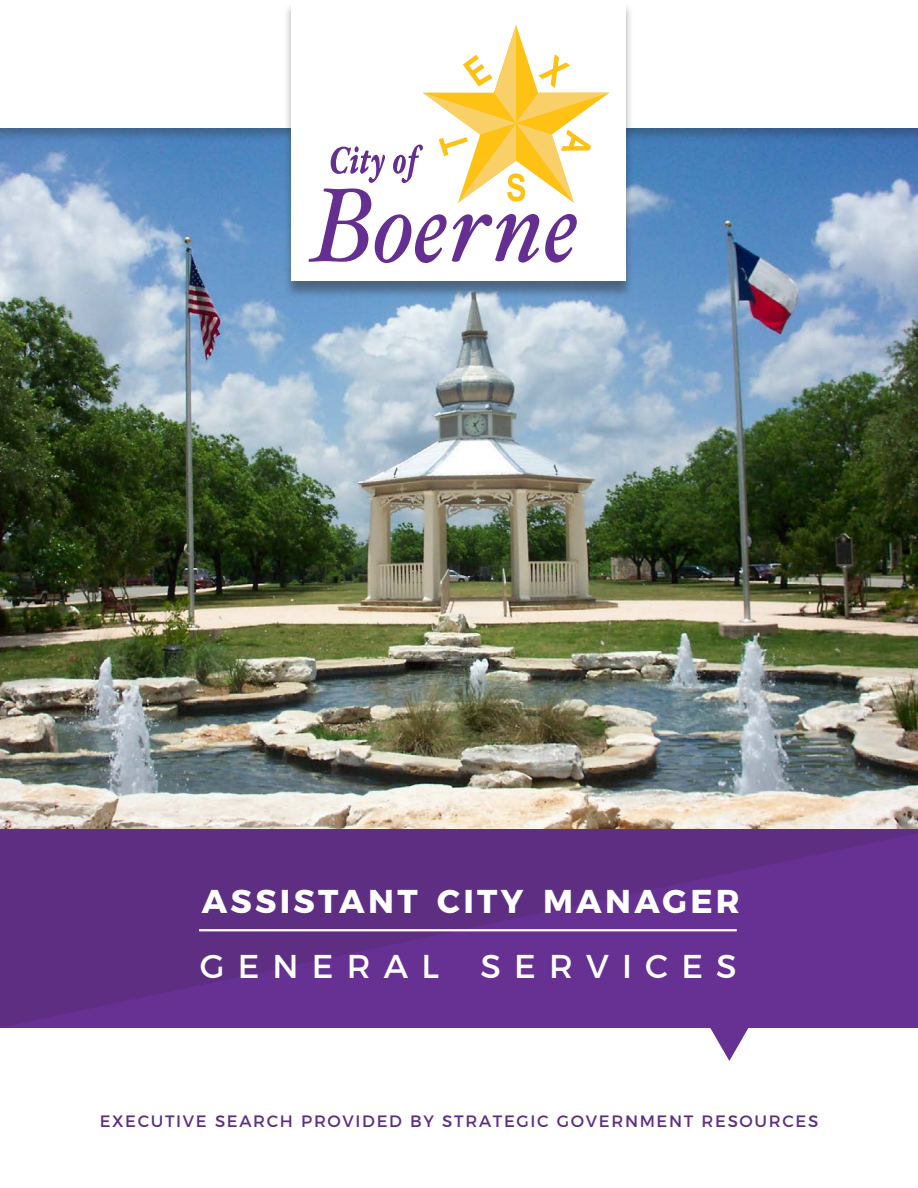
<style>
.page{position:relative;width:918px;height:1188px;background:#fff}
.page>*{position:absolute;margin:0;border:0;box-sizing:border-box;transform-origin:0 0}
.White_Header_Text{font:700 33px "Montserrat";letter-spacing:.1em;color:#fff}
.Paragraph_Header_Gre{font:33px "Montserrat";letter-spacing:.4em;color:#fff}
.Paragraph_Header_Gre-2{font:16.5px "Montserrat";letter-spacing:.1em;color:#5e2e82}
</style>
<div class="page">
<img style="left:0;top:142px;width:918px;height:687px">
<svg style="left:710px;top:1028px;width:39px;height:33px"></svg>
<svg style="left:0;top:829px;width:918px;height:199px;fill:#5e2e82"></svg>
<hr style="left:199px;top:929px;width:538px;height:2px;background:#fff">
<div style="left:0;top:0;width:918px;height:142px;background:#231f20;opacity:.3"></div>
<div style="left:0;top:0;width:918px;height:127px;background:#fff"></div>
<div style="left:283px;top:1px;width:351px;height:298px;background:#231f20;opacity:.41"></div>
<div style="left:292px;top:0;width:334px;height:281px;background:#fff"></div>
<svg style="left:309px;top:25px;width:300px;height:238px"></svg>
<p class="White_Header_Text" style="left:202px;top:874px;width:539px">ASSISTANT CITY MANAGER</p>
<p class="Paragraph_Header_Gre" style="left:200px;top:940px;width:241px">GENERAL</p>
<p class="Paragraph_Header_Gre" style="left:480px;top:940px;width:258px">SERVICES</p>
<p class="Paragraph_Header_Gre-2" style="left:100px;top:1107px;width:720px">EXECUTIVE SEARCH PROVIDED BY STRATEGIC GOVERNMENT RESOURCES</p>
</div>
